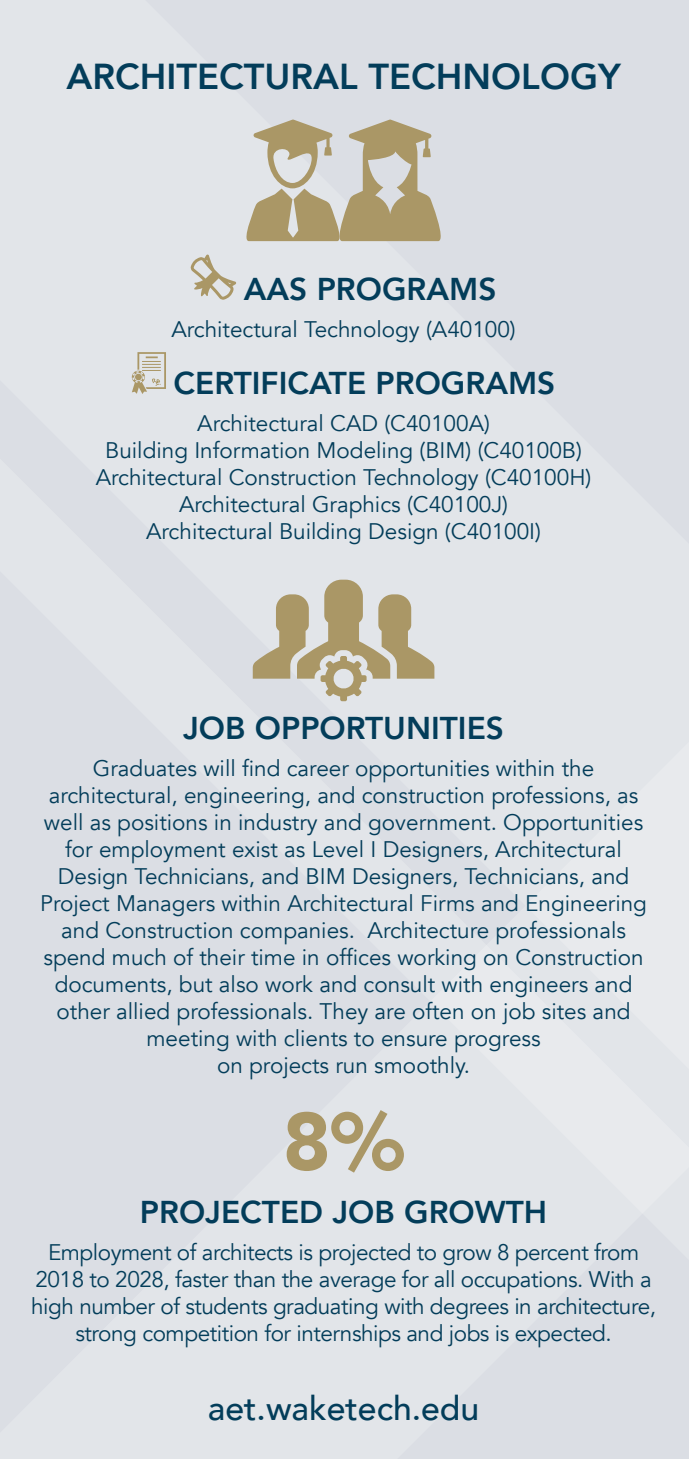
<style>
.page{position:relative;width:689px;height:1459px;background:#fff}
.page>*{position:absolute;margin:0;border:0;box-sizing:border-box;transform-origin:0 0}
.t1{font:900 81px "Avenir";color:#aa9766}
.t2{font:800 36px "Avenir";color:#033d5a}
.t3{font:500 33.75px "Avenir";color:#033d5a}
.t4{font:800 31.5px "Avenir";color:#033d5a}
.t5{font:22.5px/27px "Avenir";color:#033d5a;text-align:center}
.t6{font:22.5px/27px "Avenir";letter-spacing:-.02em;color:#033d5a;text-align:center}
</style>
<div class="page">
<div style="left:0;top:0;width:689px;height:436px;background:#e2e5e9"></div>
<div style="left:0;top:436px;width:689px;height:285px;background:#e2e5e9"></div>
<div style="left:0;top:721px;width:689px;height:737px;background:#e2e5e9"></div>
<svg style="left:241px;top:119px;width:206px;height:122px"></svg>
<svg style="left:190px;top:254px;width:46px;height:46px"></svg>
<svg style="left:132px;top:352px;width:34px;height:42px"></svg>
<svg style="left:253px;top:579px;width:181px;height:122px"></svg>
<p class="t2" style="left:66px;top:49px;width:556px">ARCHITECTURAL TECHNOLOGY</p>
<p class="t4" style="left:244px;top:264px;width:254px">AAS PROGRAMS</p>
<p class="t5" style="left:171px;top:316px;width:346px">Architectural Technology (A40100)</p>
<p class="t4" style="left:174px;top:358px;width:383px">CERTIFICATE PROGRAMS</p>
<p class="t5" style="left:197px;top:410px;width:294px">Architectural CAD (C40100A)</p>
<p class="t5" style="left:105px;top:437px;width:478px">Building Information Modeling (BIM) (C40100B)</p>
<p class="t5" style="left:96px;top:464px;width:497px">Architectural Construction Technology (C40100H)</p>
<p class="t5" style="left:179px;top:491px;width:330px">Architectural Graphics (C40100J)</p>
<p class="t5" style="left:146px;top:518px;width:396px">Architectural Building Design (C40100I)</p>
<p class="t4" style="left:183px;top:703px;width:322px">JOB OPPORTUNITIES</p>
<p class="t5" style="left:40px;top:755px;width:608px">Graduates will find career opportunities within the architectural, engineering, and construction professions, as well as positions in industry and government. Opportunities for employment exist as Level I Designers, Architectural Design Technicians, and BIM Designers, Technicians, and Project Managers within Architectural Firms and Engineering and Construction companies. Architecture professionals spend much of their time in offices working on Construction documents, but also work and consult with engineers and other allied professionals. They are often on job sites and meeting with clients to ensure progress<br>on projects run smoothly.</p>
<p class="t1" style="left:283px;top:1072px;width:123px">8%</p>
<p class="t4" style="left:140px;top:1187px;width:409px">PROJECTED JOB GROWTH</p>
<p class="t6" style="left:31px;top:1239px;width:626px">Employment of architects is projected to grow 8 percent from 2018 to 2028, faster than the average for all occupations. With a high number of students graduating with degrees in architecture, strong competition for internships and jobs is expected.</p>
<p class="t3" style="left:208px;top:1378px;width:273px">aet.waketech.edu</p>
</div>
